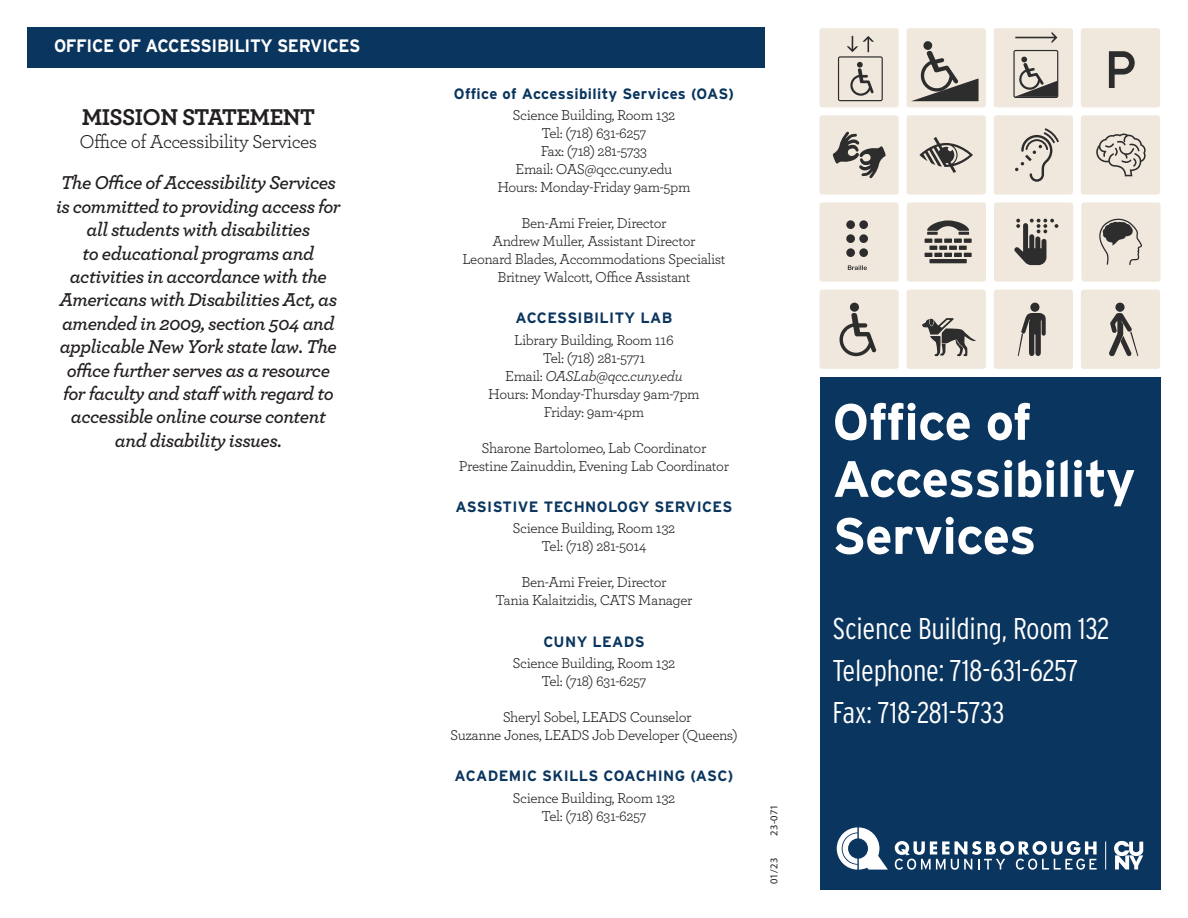
<style>
.page{position:relative;width:1188px;height:918px;background:#fff}
.page>*{position:absolute;margin:0;border:0;box-sizing:border-box;transform-origin:0 0}
.t1{font:700 51px/57px "Interstate";letter-spacing:-.015em;color:#fff}
.t2{font:300 condensed 30px/42.5px "Interstate";letter-spacing:-.01em;color:#fff}
.t3{font:700 24px "Archer";letter-spacing:-.025em;color:#231f20}
.t4{font:italic 600 19.5px/23.4px "Archer";letter-spacing:-.025em;color:#231f20;text-align:center}
.t5{font:19.5px "Archer";letter-spacing:-.025em;color:#231f20}
.t6{font:700 18px "Interstate";letter-spacing:-.02em;color:#fff;scale:.95 1}
.t7{font:15px/18px "Archer";letter-spacing:-.025em;color:#231f20;text-align:center}
.t8{font:700 15px "Interstate";letter-spacing:.025em;color:#0a355e}
.t9{font:10.5px "Myriad Pro";letter-spacing:.03em;color:#231f20}
.s1{font-style:italic}
</style>
<div class="page">
<div style="left:27px;top:27px;width:738px;height:41px;background:#0a355e"></div>
<div style="left:820px;top:28px;width:79px;height:79px;background:#f0e8dd;border-radius:3px"></div>
<div style="left:907px;top:28px;width:79px;height:79px;background:#f0e8dd;border-radius:3px"></div>
<div style="left:994px;top:28px;width:79px;height:79px;background:#f0e8dd;border-radius:3px"></div>
<div style="left:1081px;top:28px;width:79px;height:79px;background:#f0e8dd;border-radius:3px"></div>
<div style="left:820px;top:115px;width:79px;height:80px;background:#f0e8dd;border-radius:3px"></div>
<div style="left:907px;top:115px;width:79px;height:80px;background:#f0e8dd;border-radius:3px"></div>
<div style="left:994px;top:115px;width:79px;height:80px;background:#f0e8dd;border-radius:3px"></div>
<div style="left:1081px;top:115px;width:79px;height:80px;background:#f0e8dd;border-radius:3px"></div>
<div style="left:820px;top:202px;width:79px;height:80px;background:#f0e8dd;border-radius:3px"></div>
<div style="left:907px;top:202px;width:79px;height:80px;background:#f0e8dd;border-radius:3px"></div>
<div style="left:994px;top:202px;width:79px;height:80px;background:#f0e8dd;border-radius:3px"></div>
<div style="left:1081px;top:202px;width:79px;height:80px;background:#f0e8dd;border-radius:3px"></div>
<div style="left:820px;top:290px;width:79px;height:79px;background:#f0e8dd;border-radius:3px"></div>
<div style="left:907px;top:290px;width:79px;height:79px;background:#f0e8dd;border-radius:3px"></div>
<div style="left:994px;top:290px;width:79px;height:79px;background:#f0e8dd;border-radius:3px"></div>
<div style="left:1081px;top:290px;width:79px;height:79px;background:#f0e8dd;border-radius:3px"></div>
<svg style="left:848px;top:265px;width:19px;height:5px"></svg>
<div style="left:846px;top:220px;width:9px;height:9px;background:#2d2d2d;border-radius:50%"></div>
<div style="left:846px;top:234px;width:9px;height:9px;background:#2d2d2d;border-radius:50%"></div>
<div style="left:846px;top:248px;width:9px;height:9px;background:#2d2d2d;border-radius:50%"></div>
<div style="left:859px;top:220px;width:9px;height:9px;background:#2d2d2d;border-radius:50%"></div>
<div style="left:859px;top:234px;width:9px;height:9px;background:#2d2d2d;border-radius:50%"></div>
<div style="left:859px;top:248px;width:9px;height:9px;background:#2d2d2d;border-radius:50%"></div>
<svg style="left:1096px;top:134px;width:50px;height:42px"></svg>
<svg style="left:1015px;top:128px;width:44px;height:54px"></svg>
<svg style="left:919px;top:137px;width:54px;height:36px"></svg>
<svg style="left:922px;top:318px;width:54px;height:38px"></svg>
<svg style="left:1109px;top:51px;width:26px;height:37px"></svg>
<svg style="left:833px;top:132px;width:53px;height:46px"></svg>
<svg style="left:1099px;top:218px;width:43px;height:47px"></svg>
<svg style="left:1014px;top:219px;width:44px;height:46px"></svg>
<hr style="left:929px;top:259px;width:38px;height:4px;background:#2d2d2d">
<svg style="left:925px;top:220px;width:47px;height:37px"></svg>
<div style="left:1115px;top:303px;width:10px;height:9px;background:#2d2d2d;border-radius:50%"></div>
<svg style="left:1109px;top:313px;width:29px;height:44px"></svg>
<div style="left:1030px;top:303px;width:10px;height:9px;background:#2d2d2d;border-radius:50%"></div>
<svg style="left:1018px;top:313px;width:28px;height:43px"></svg>
<svg style="left:840px;top:313px;width:36px;height:43px"></svg>
<div style="left:850px;top:303px;width:9px;height:9px;background:#2d2d2d;border-radius:50%"></div>
<svg style="left:838px;top:36px;width:45px;height:65px"></svg>
<svg style="left:912px;top:41px;width:67px;height:60px"></svg>
<svg style="left:1013px;top:50px;width:45px;height:48px"></svg>
<div style="left:1021px;top:56px;width:6px;height:7px;background:#2d2d2d;border-radius:3px"></div>
<svg style="left:1015px;top:32px;width:42px;height:11px"></svg>
<div style="left:820px;top:377px;width:340px;height:513px;background:#0a355e"></div>
<svg style="left:837px;top:827px;width:51px;height:43px"></svg>
<svg style="left:895px;top:841px;width:202px;height:29px"></svg>
<svg style="left:1114px;top:841px;width:29px;height:29px"></svg>
<svg style="left:1105px;top:841px;width:1px;height:29px"></svg>
<p class="t6" style="left:54px;top:35px;width:324px">OFFICE OF ACCESSIBILITY SERVICES</p>
<h1 class="t3" style="left:82px;top:98px;width:235px">MISSION STATEMENT</h1>
<p class="t5" style="left:79px;top:128px;width:239px">Office of Accessibility Services</p>
<p class="t4" style="left:56px;top:170px;width:286px">The Office of Accessibility Services is committed to providing access for all students with disabilities<br>to educational programs and activities in accordance with the Americans with Disabilities Act, as amended in 2009, section 504 and applicable New York state law. The office further serves as a resource for faculty and staff with regard to accessible online course content and disability issues.</p>
<h2 class="t8" style="left:454px;top:84px;width:282px">Office of Accessibility Services (OAS)</h2>
<p class="t7" style="left:497px;top:105px;width:195px">Science Building, Room 132<br>Tel: (718) 631-6257<br>Fax: (718) 281-5733<br>Email: OAS@qcc.cuny.edu<br>Hours: Monday-Friday 9am-5pm</p>
<p class="t7" style="left:462px;top:213px;width:265px">Ben-Ami Freier, Director<br>Andrew Muller, Assistant Director<br>Leonard Blades, Accommodations Specialist Britney Walcott, Office Assistant</p>
<h2 class="t8" style="left:516px;top:309px;width:158px">ACCESSIBILITY LAB</h2>
<p class="t7" style="left:488px;top:330px;width:213px">Library Building, Room 116<br>Tel: (718) 281-5771<br>Email: <span class="s1">OASLab@qcc.cuny.edu<br></span>Hours: Monday-Thursday 9am-7pm<br>Friday: 9am-4pm</p>
<p class="t7" style="left:459px;top:438px;width:272px">Sharone Bartolomeo, Lab Coordinator<br>Prestine Zainuddin, Evening Lab Coordinator</p>
<h2 class="t8" style="left:456px;top:498px;width:278px">ASSISTIVE TECHNOLOGY SERVICES</h2>
<p class="t7" style="left:513px;top:519px;width:164px">Science Building, Room 132<br>Tel: (718) 281-5014</p>
<p class="t7" style="left:495px;top:573px;width:199px">Ben-Ami Freier, Director<br>Tania Kalaitzidis, CATS Manager</p>
<h2 class="t8" style="left:543px;top:632px;width:103px">CUNY LEADS</h2>
<p class="t7" style="left:513px;top:653px;width:164px">Science Building, Room 132<br>Tel: (718) 631-6257</p>
<p class="t7" style="left:450px;top:707px;width:289px">Sheryl Sobel, LEADS Counselor<br>Suzanne Jones, LEADS Job Developer (Queens)</p>
<h2 class="t8" style="left:455px;top:767px;width:280px">ACADEMIC SKILLS COACHING (ASC)</h2>
<p class="t7" style="left:513px;top:788px;width:164px">Science Building, Room 132<br>Tel: (718) 631-6257</p>
<p class="t9" style="left:767px;top:836px;width:33px;rotate:-90deg">23-071</p>
<p class="t9" style="left:767px;top:884px;width:28px;rotate:-90deg">01/23</p>
<p class="t1" style="left:832px;top:393px;width:305px">Office of<br>Accessibility<br>Services</p>
<p class="t2" style="left:832px;top:607px;width:279px">Science Building, Room 132<br>Telephone: 718-631-6257</p>
<p class="t2" style="left:832px;top:691px;width:174px">Fax: 718-281-5733</p>
</div>
